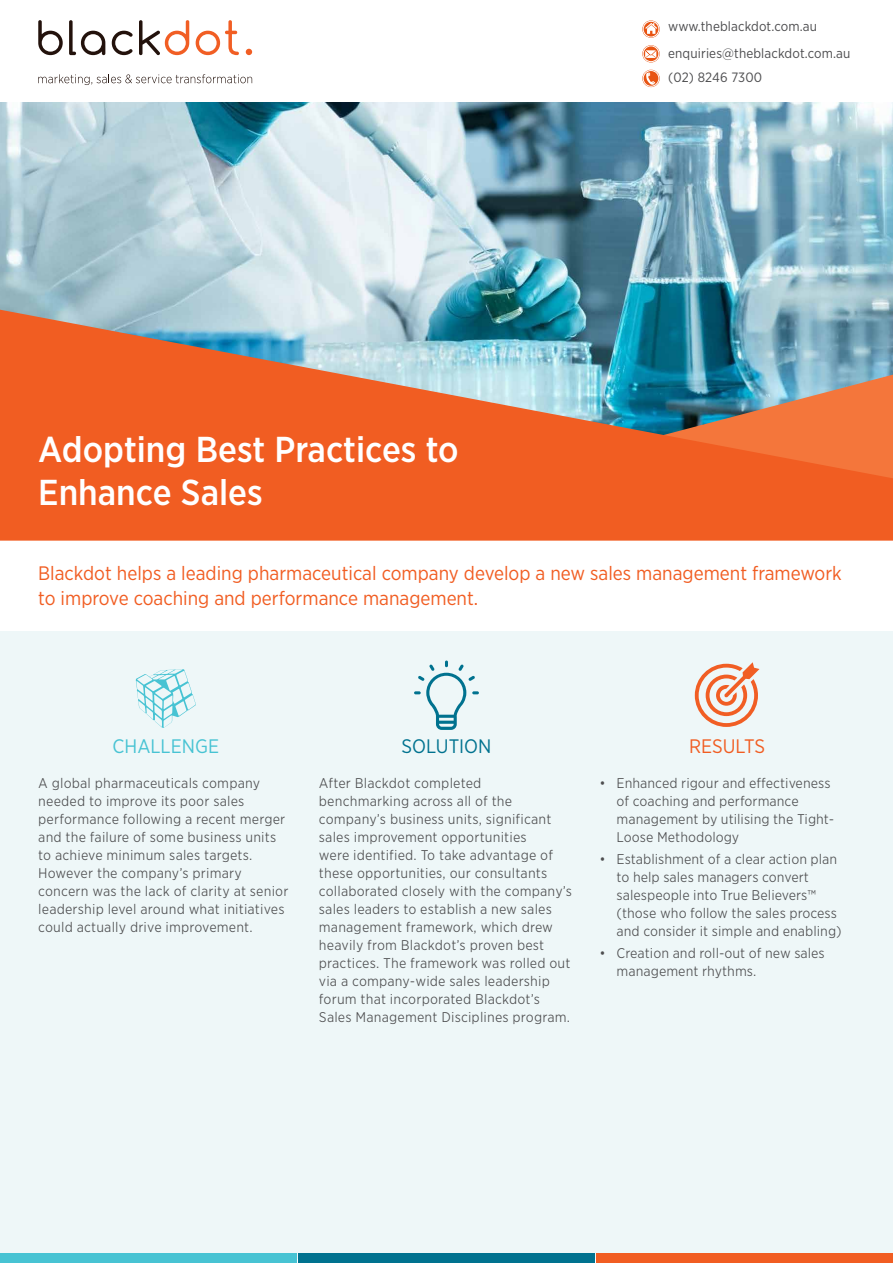
<style>
.page{position:relative;width:893px;height:1263px;background:#fff}
.page>*{position:absolute;margin:0;border:0;box-sizing:border-box;transform-origin:0 0}
.t1{font:500 36px/43.2px "Gotham Narrow";color:#fff}
.t2{font:19.5px/25.5px "Gotham Narrow";color:#f15d22}
.t3{font:19.5px "Gotham Narrow";color:#47c3d3}
.t4{font:19.5px "Gotham Narrow";color:#00728f}
.t5{font:300 13.5px/18px "Gotham Narrow S Sm";letter-spacing:.01em;color:#4d4d4f}
.t6{font:13.5px/27px "Gotham Narrow";letter-spacing:.01em;color:#4d4d4f}
</style>
<div class="page">
<img style="left:0;top:102px;width:893px;height:208px">
<svg style="left:38px;top:20px;width:25px;height:35px"></svg>
<svg style="left:69px;top:20px;width:36px;height:35px"></svg>
<svg style="left:112px;top:31px;width:21px;height:24px"></svg>
<svg style="left:139px;top:20px;width:50px;height:35px"></svg>
<svg style="left:196px;top:20px;width:43px;height:35px"></svg>
<svg style="left:246px;top:49px;width:6px;height:6px"></svg>
<svg style="left:38px;top:74px;width:214px;height:11px"></svg>
<div style="left:0;top:631px;width:893px;height:628px;background:#ecf7f8"></div>
<svg style="left:0;top:310px;width:893px;height:231px;fill:#f15d22"></svg>
<svg style="left:642px;top:70px;width:18px;height:17px"></svg>
<svg style="left:646px;top:72px;width:9px;height:12px"></svg>
<div style="left:643px;top:70px;width:16px;height:16px;border:1px solid #fff;border-radius:50%"></div>
<svg style="left:642px;top:20px;width:18px;height:18px"></svg>
<div style="left:643px;top:21px;width:16px;height:16px;border:1px solid #fff;border-radius:50%"></div>
<svg style="left:645px;top:23px;width:12px;height:11px"></svg>
<svg style="left:642px;top:45px;width:18px;height:17px"></svg>
<div style="left:643px;top:46px;width:16px;height:16px;border:1px solid #fff;border-radius:50%"></div>
<svg style="left:645px;top:50px;width:11px;height:8px"></svg>
<div style="left:0;top:1253px;width:297px;height:10px;background:#47c3d3"></div>
<div style="left:298px;top:1253px;width:297px;height:10px;background:#00728f"></div>
<div style="left:596px;top:1253px;width:297px;height:10px;background:#f15d22"></div>
<svg style="left:695px;top:662px;width:64px;height:65px"></svg>
<svg style="left:136px;top:669px;width:60px;height:59px"></svg>
<svg style="left:414px;top:660px;width:65px;height:70px"></svg>
<h1 class="t1" style="left:38px;top:427px;width:422px">Adopting Best Practices to<br>Enhance Sales</h1>
<p class="t6" style="left:668px;top:12px;width:184px">www.theblackdot.com.au enquiries@theblackdot.com.au</p>
<p class="t6" style="left:668px;top:63px;width:95px">(02) 8246 7300</p>
<h2 class="t2" style="left:38px;top:560px;width:805px">Blackdot helps a leading pharmaceutical company develop a new sales management framework to improve coaching and performance management.</h2>
<h2 class="t3" style="left:113px;top:734px;width:108px">CHALLENGE</h2>
<h2 class="t4" style="left:401px;top:734px;width:91px">SOLUTION</h2>
<h2 class="t2" style="left:689px;top:733px;width:78px">RESULTS</h2>
<p class="t5" style="left:38px;top:773px;width:252px">A global pharmaceuticals company needed to improve its poor sales performance following a recent merger and the failure of some business units to achieve minimum sales targets.<br>However the company’s primary concern was the lack of clarity at senior leadership level around what initiatives could actually drive improvement.</p>
<p class="t5" style="left:319px;top:773px;width:255px">After Blackdot completed benchmarking across all of the company’s business units, significant sales improvement opportunities<br>were identified. To take advantage of these opportunities, our consultants collaborated closely with the company’s sales leaders to establish a new sales management framework, which drew heavily from Blackdot’s proven best practices. The framework was rolled out via a company-wide sales leadership forum that incorporated Blackdot’s Sales Management Disciplines program.</p>
<p class="t5" style="left:617px;top:773px;width:219px;text-indent:-17px">• Enhanced rigour and effectiveness of coaching and performance management by utilising the Tight-<br>Loose Methodology</p>
<p class="t5" style="left:617px;top:850px;width:227px;text-indent:-17px">• Establishment of a clear action plan to help sales managers convert salespeople into True Believers™ (those who follow the sales process and consider it simple and enabling)</p>
<p class="t5" style="left:617px;top:944px;width:210px;text-indent:-17px">• Creation and roll-out of new sales management rhythms.</p>
</div>
